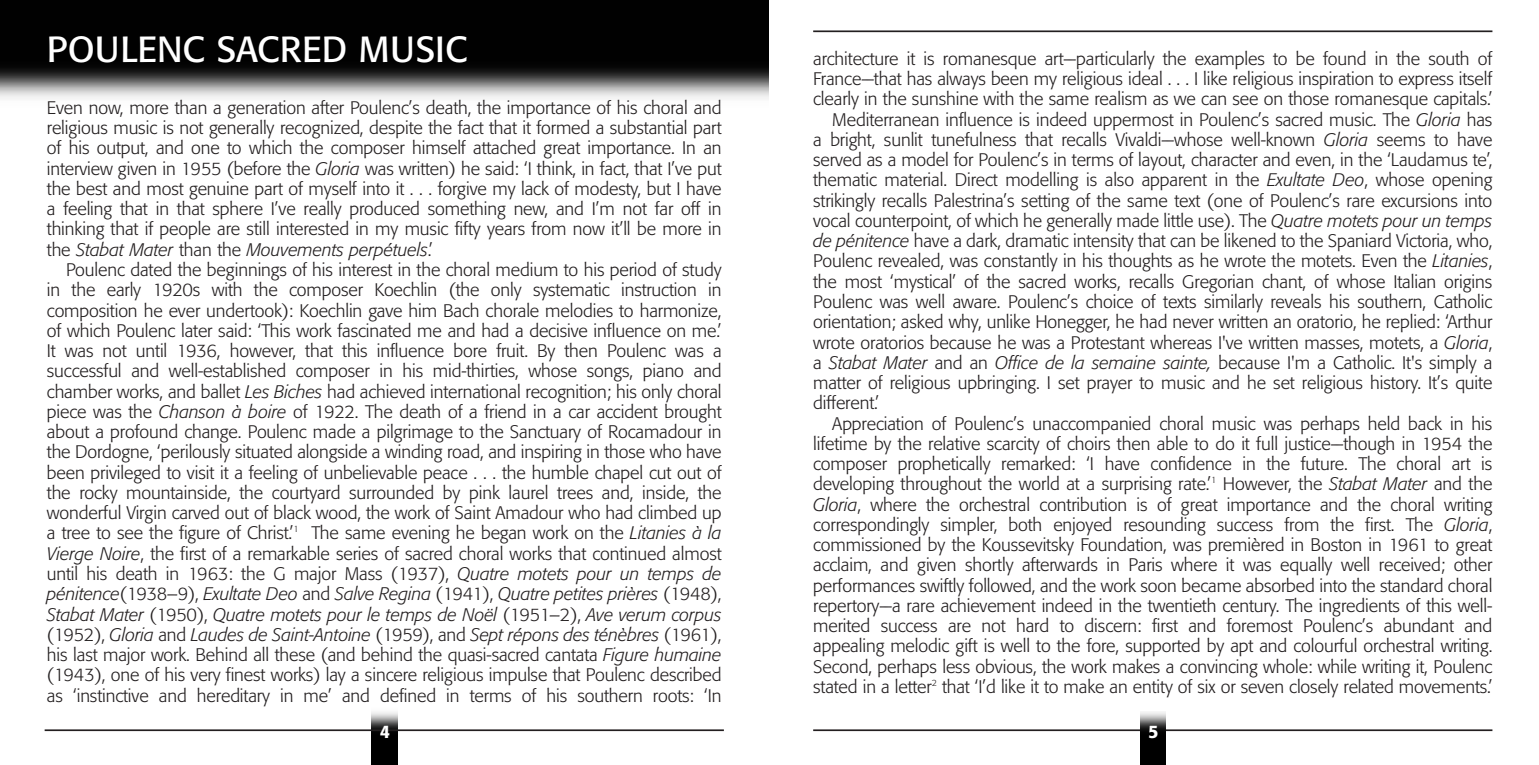
<style>
.page{position:relative;width:1539px;height:765px;background:#fff}
.page>*{position:absolute;margin:0;border:0;box-sizing:border-box;transform-origin:0 0}
.t1{font:36px "Formata";color:#fff}
.t2{font:300 18px/20.2px "Formata";letter-spacing:-.005em;color:#231f20;text-align:justify}
.t3{font:500 18px "Formata";color:#fff}
.s1{font-style:italic}
</style>
<div class="page">
<hr style="left:813px;top:729px;width:679px;height:2px;background:#231f20">
<img style="left:1140px;top:712px;width:26px;height:52px">
<hr style="left:813px;top:30px;width:679px;height:2px;background:#231f20">
<img style="left:372px;top:712px;width:25px;height:52px">
<hr style="left:45px;top:729px;width:679px;height:2px;background:#231f20">
<img style="left:0;top:0;width:769px;height:99px">
<h1 class="t1" style="left:47px;top:34px;width:422px">POULENC SACRED MUSIC</h1>
<p class="t2" style="left:47px;top:99px;width:676px">Even now, more than a generation after Poulenc’s death, the importance of his choral and religious music is not generally recognized, despite the fact that it formed a substantial part of his output, and one to which the composer himself attached great importance. In an interview given in 1955 (before the <span class="s1">Gloria</span> was written) he said: ‘I think, in fact, that I’ve put the best and most genuine part of myself into it . . . forgive my lack of modesty, but I have a feeling that in that sphere I’ve really produced something new, and I’m not far off in thinking that if people are still interested in my music fifty years from now it’ll be more in the <span class="s1">Stabat Mater</span> than the <span class="s1">Mouvements perpétuels</span>.’</p>
<p class="t2" style="left:47px;top:261px;width:676px;text-indent:19px">Poulenc dated the beginnings of his interest in the choral medium to his period of study in the early 1920s with the composer Koechlin (the only systematic instruction in composition he ever undertook): Koechlin gave him Bach chorale melodies to harmonize, of which Poulenc later said: ‘This work fascinated me and had a decisive influence on me.’ It was not until 1936, however, that this influence bore fruit. By then Poulenc was a successful and well-established composer in his mid-thirties, whose songs, piano and chamber works, and ballet <span class="s1">Les Biches</span> had achieved international recognition; his only choral piece was the <span class="s1">Chanson à boire</span> of 1922. The death of a friend in a car accident brought about a profound change. Poulenc made a pilgrimage to the Sanctuary of Rocamadour in the Dordogne, ‘perilously situated alongside a winding road, and inspiring in those who have been privileged to visit it a feeling of unbelievable peace . . . the humble chapel cut out of the rocky mountainside, the courtyard surrounded by pink laurel trees and, inside, the wonderful Virgin carved out of black wood, the work of Saint Amadour who had climbed up a tree to see the figure of Christ.’<sup>1</sup> The same evening he began work on the <span class="s1">Litanies à la Vierge Noire</span>, the first of a remarkable series of sacred choral works that continued almost until his death in 1963: the G major Mass (1937), <span class="s1">Quatre motets pour un temps de pénitence</span>(1938–9), <span class="s1">Exultate Deo</span> and <span class="s1">Salve Regina</span> (1941), <span class="s1">Quatre petites prières</span> (1948), <span class="s1">Stabat Mater</span> (1950), <span class="s1">Quatre motets pour le temps de Noël</span> (1951–2), <span class="s1">Ave verum corpus </span>(1952), <span class="s1">Gloria</span> and <span class="s1">Laudes de Saint-Antoine</span> (1959), and <span class="s1">Sept répons des ténèbres</span> (1961), his last major work. Behind all these (and behind the quasi-sacred cantata <span class="s1">Figure humaine </span>(1943), one of his very finest works) lay a sincere religious impulse that Poulenc described as ‘instinctive and hereditary in me’ and defined in terms of his southern roots: ‘In</p>
<p class="t2" style="left:813px;top:50px;width:681px">architecture it is romanesque art—particularly the examples to be found in the south of</p>
<p class="t2" style="left:813px;top:70px;width:681px">France—that has always been my religious ideal . . . I like religious inspiration to express itself</p>
<p class="t2" style="left:813px;top:90px;width:681px">clearly in the sunshine with the same realism as we can see on those romanesque capitals.’</p>
<p class="t2" style="left:832px;top:110px;width:662px">Mediterranean influence is indeed uppermost in Poulenc’s sacred music. The <span class="s1">Gloria</span> has</p>
<p class="t2" style="left:813px;top:131px;width:681px">a bright, sunlit tunefulness that recalls Vivaldi—whose well-known <span class="s1">Gloria</span> seems to have</p>
<p class="t2" style="left:813px;top:151px;width:681px">served as a model for Poulenc’s in terms of layout, character and even, in the ‘Laudamus te’,</p>
<p class="t2" style="left:813px;top:171px;width:681px">thematic material. Direct modelling is also apparent in the <span class="s1">Exultate Deo</span>, whose opening</p>
<p class="t2" style="left:813px;top:191px;width:681px">strikingly recalls Palestrina’s setting of the same text (one of Poulenc’s rare excursions into</p>
<p class="t2" style="left:813px;top:212px;width:681px">vocal counterpoint, of which he generally made little use). The <span class="s1">Quatre motets pour un temps</span></p>
<p class="t2" style="left:813px;top:232px;width:681px"><span class="s1">de pénitence</span> have a dark, dramatic intensity that can be likened to the Spaniard Victoria, who,</p>
<p class="t2" style="left:813px;top:252px;width:681px">Poulenc revealed, was constantly in his thoughts as he wrote the motets. Even the <span class="s1">Litanies</span>,</p>
<p class="t2" style="left:813px;top:272px;width:681px">the most ‘mystical’ of the sacred works, recalls Gregorian chant, of whose Italian origins</p>
<p class="t2" style="left:813px;top:293px;width:681px">Poulenc was well aware. Poulenc’s choice of texts similarly reveals his southern, Catholic</p>
<p class="t2" style="left:813px;top:313px;width:681px">orientation; asked why, unlike Honegger, he had never written an oratorio, he replied: ‘Arthur</p>
<p class="t2" style="left:813px;top:333px;width:681px">wrote oratorios because he was a Protestant whereas I've written masses, motets, a <span class="s1">Gloria</span>,</p>
<p class="t2" style="left:813px;top:353px;width:681px">a <span class="s1">Stabat Mater</span> and an <span class="s1">Office de la semaine sainte,</span> because I'm a Catholic. It's simply a</p>
<p class="t2" style="left:813px;top:374px;width:681px">matter of religious upbringing. I set prayer to music and he set religious history. It’s quite</p>
<p class="t2" style="left:813px;top:394px;width:68px">different.’</p>
<p class="t2" style="left:832px;top:414px;width:662px">Appreciation of Poulenc’s unaccompanied choral music was perhaps held back in his</p>
<p class="t2" style="left:813px;top:434px;width:681px">lifetime by the relative scarcity of choirs then able to do it full justice—though in 1954 the</p>
<p class="t2" style="left:813px;top:455px;width:681px">composer prophetically remarked: ‘I have confidence in the future. The choral art is</p>
<p class="t2" style="left:813px;top:475px;width:681px">developing throughout the world at a surprising rate.’<sup>1</sup> However, the <span class="s1">Stabat Mater</span> and the</p>
<p class="t2" style="left:813px;top:495px;width:681px"><span class="s1">Gloria</span>, where the orchestral contribution is of great importance and the choral writing</p>
<p class="t2" style="left:813px;top:515px;width:681px">correspondingly simpler, both enjoyed resounding success from the first. The <span class="s1">Gloria</span>,</p>
<p class="t2" style="left:813px;top:536px;width:681px">commissioned by the Koussevitsky Foundation, was premièred in Boston in 1961 to great</p>
<p class="t2" style="left:813px;top:556px;width:681px">acclaim, and given shortly afterwards in Paris where it was equally well received; other</p>
<p class="t2" style="left:813px;top:576px;width:681px">performances swiftly followed, and the work soon became absorbed into the standard choral</p>
<p class="t2" style="left:813px;top:596px;width:681px">repertory—a rare achievement indeed in the twentieth century. The ingredients of this well-</p>
<p class="t2" style="left:813px;top:617px;width:681px">merited success are not hard to discern: first and foremost Poulenc’s abundant and</p>
<p class="t2" style="left:813px;top:637px;width:681px">appealing melodic gift is well to the fore, supported by apt and colourful orchestral writing.</p>
<p class="t2" style="left:813px;top:657px;width:681px">Second, perhaps less obvious, the work makes a convincing whole: while writing it, Poulenc</p>
<p class="t2" style="left:813px;top:677px;width:681px">stated in a letter<sup>2</sup> that ‘I’d like it to make an entity of six or seven closely related movements.’</p>
<p class="t3" style="left:380px;top:723px;width:12px">4</p>
<p class="t3" style="left:1148px;top:723px;width:12px">5</p>
</div>
